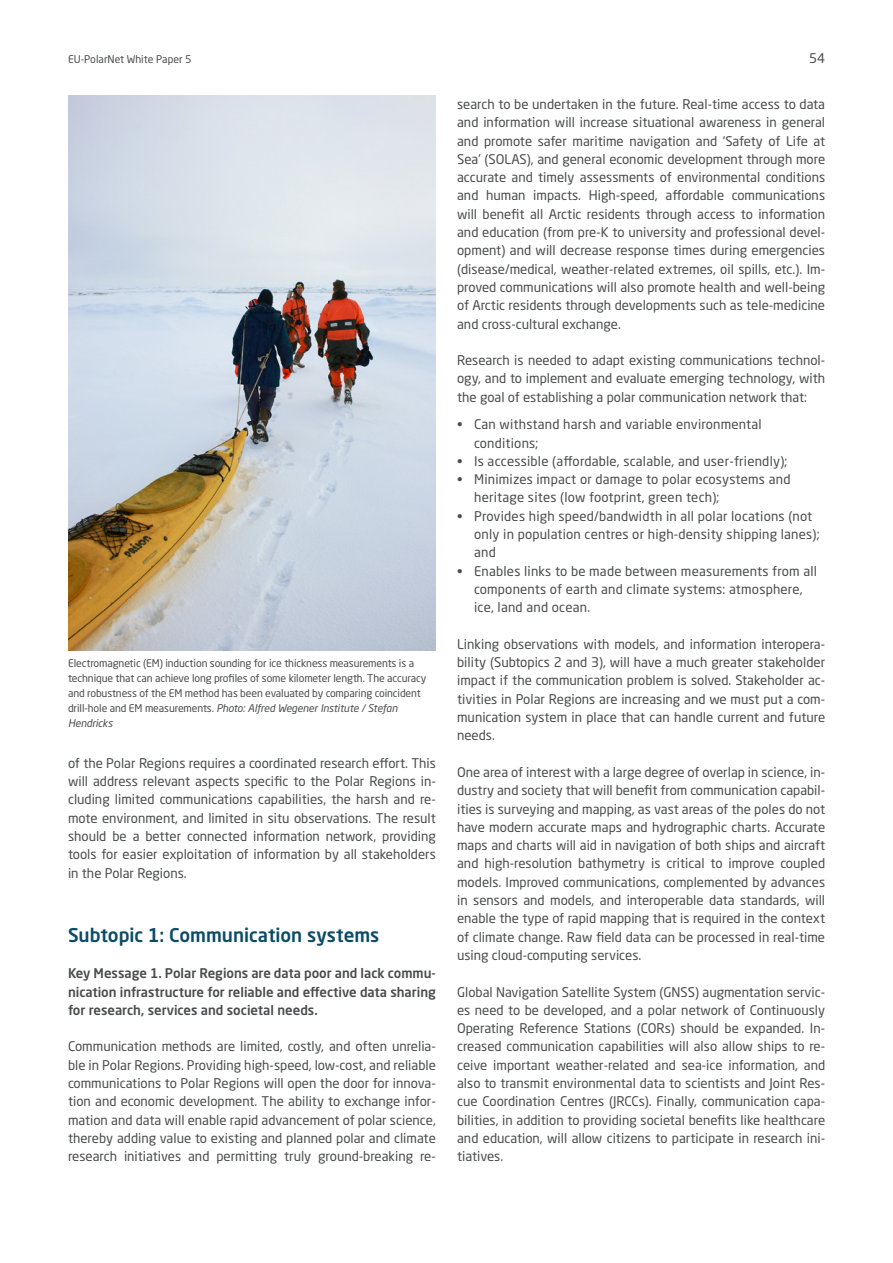
<style>
.page{position:relative;width:893px;height:1263px;background:#fff}
.page>*{position:absolute;margin:0;border:0;box-sizing:border-box;transform-origin:0 0}
.Subhead{font:500 18.75px "Neo Sans W1 G";color:#0a4b67}
.lauf{font:13.2px/18.3px "Neo Sans W1 G";color:#4b4c4d;text-align:justify}
.Aufzählung{font:13.2px/18.3px "Neo Sans W1 G";letter-spacing:.015em;color:#4b4c4d}
.Einführung{font:500 13.2px/18.3px "Neo Sans W1 G";color:#4b4c4d;text-align:justify}
.Legende{font:10.5px/15px "Neo Sans W1 G";letter-spacing:-.01em;color:#4b4c4d}
.s1{font-style:italic}
</style>
<div class="page">
<img style="left:68px;top:96px;width:368px;height:554px">
<p class="Legende" style="left:68px;top:52px;width:125px">EU-PolarNet White Paper 5</p>
<p class="lauf" style="left:809px;top:49px;width:17px">54</p>
<p class="Legende" style="left:68px;top:655px;width:360px">Electromagnetic (EM) induction sounding for ice thickness measurements is a technique that can achieve long profiles of some kilometer length. The accuracy and robustness of the EM method has been evaluated by comparing coincident drill-hole and EM measurements. <span class="s1">Photo: Alfred Wegener Institute / Stefan Hendricks</span></p>
<p class="lauf" style="left:68px;top:754px;width:369px">of the Polar Regions requires a coordinated research effort. This will address relevant aspects specific to the Polar Regions in&shy;cluding limited communications capabilities, the harsh and re&shy;mote environment, and limited in situ observations. The result should be a better connected information network, providing tools for easier exploitation of information by all stakeholders in the Polar Regions.</p>
<p class="Subhead" style="left:68px;top:923px;width:313px">Subtopic 1: Communication systems</p>
<p class="Einführung" style="left:68px;top:964px;width:369px">Key Message 1. Polar Regions are data poor and lack commu&shy;nication infrastructure for reliable and effective data sharing for research, services and societal needs.</p>
<p class="lauf" style="left:68px;top:1037px;width:369px">Communication methods are limited, costly, and often unrelia&shy;ble in Polar Regions. Providing high-speed, low-cost, and reliable communications to Polar Regions will open the door for innova&shy;tion and economic development. The ability to exchange infor&shy;mation and data will enable rapid advancement of polar science, thereby adding value to existing and planned polar and climate research initiatives and permitting truly ground-breaking re-</p>
<p class="lauf" style="left:457px;top:95px;width:370px">search to be undertaken in the future. Real-time access to data and information will increase situational awareness in general and promote safer maritime navigation and ‘Safety of Life at Sea’ (SOLAS), and general economic development through more accurate and timely assessments of environmental conditions and human impacts. High-speed, affordable communications will benefit all Arctic residents through access to information and education (from pre-K to university and professional devel&shy;opment) and will decrease response times during emergencies (disease/medical, weather-related extremes, oil spills, etc.). Im&shy;proved communications will also promote health and well-being of Arctic residents through developments such as tele-medicine and cross-cultural exchange.</p>
<p class="lauf" style="left:457px;top:351px;width:370px">Research is needed to adapt existing communications technol&shy;ogy, and to implement and evaluate emerging technology, with the goal of establishing a polar communication network that:</p>
<p class="Aufzählung" style="left:474px;top:415px;width:289px;text-indent:-17px">• Can withstand harsh and variable environmental conditions;</p>
<p class="Aufzählung" style="left:457px;top:452px;width:332px">• Is accessible (affordable, scalable, and user-friendly);</p>
<p class="Aufzählung" style="left:474px;top:470px;width:318px;text-indent:-17px">• Minimizes impact or damage to polar ecosystems and heritage sites (low footprint, green tech);</p>
<p class="Aufzählung" style="left:474px;top:506px;width:347px;text-indent:-17px">• Provides high speed/bandwidth in all polar locations (not only in population centres or high-density shipping lanes); and</p>
<p class="Aufzählung" style="left:474px;top:561px;width:344px;text-indent:-17px">• Enables links to be made between measurements from all components of earth and climate systems: atmosphere, ice, land and ocean.</p>
<p class="lauf" style="left:457px;top:635px;width:370px">Linking observations with models, and information interopera&shy;bility (Subtopics 2 and 3), will have a much greater stakeholder impact if the communication problem is solved. Stakeholder ac&shy;tivities in Polar Regions are increasing and we must put a com&shy;munication system in place that can handle current and future needs.</p>
<p class="lauf" style="left:457px;top:763px;width:370px">One area of interest with a large degree of overlap in science, in&shy;dustry and society that will benefit from communication capabil&shy;ities is surveying and mapping, as vast areas of the poles do not have modern accurate maps and hydrographic charts. Accurate maps and charts will aid in navigation of both ships and aircraft and high-resolution bathymetry is critical to improve coupled models. Improved communications, complemented by advances in sensors and models, and interoperable data standards, will enable the type of rapid mapping that is required in the context of climate change. Raw field data can be processed in real-time using cloud-computing services.</p>
<p class="lauf" style="left:457px;top:982px;width:370px">Global Navigation Satellite System (GNSS) augmentation servic&shy;es need to be developed, and a polar network of Continuously Operating Reference Stations (CORs) should be expanded. In&shy;creased communication capabilities will also allow ships to re&shy;ceive important weather-related and sea-ice information, and also to transmit environmental data to scientists and Joint Res&shy;cue Coordination Centres (JRCCs). Finally, communication capa&shy;bilities, in addition to providing societal benefits like healthcare and education, will allow citizens to participate in research ini&shy;tiatives.</p>
</div>
